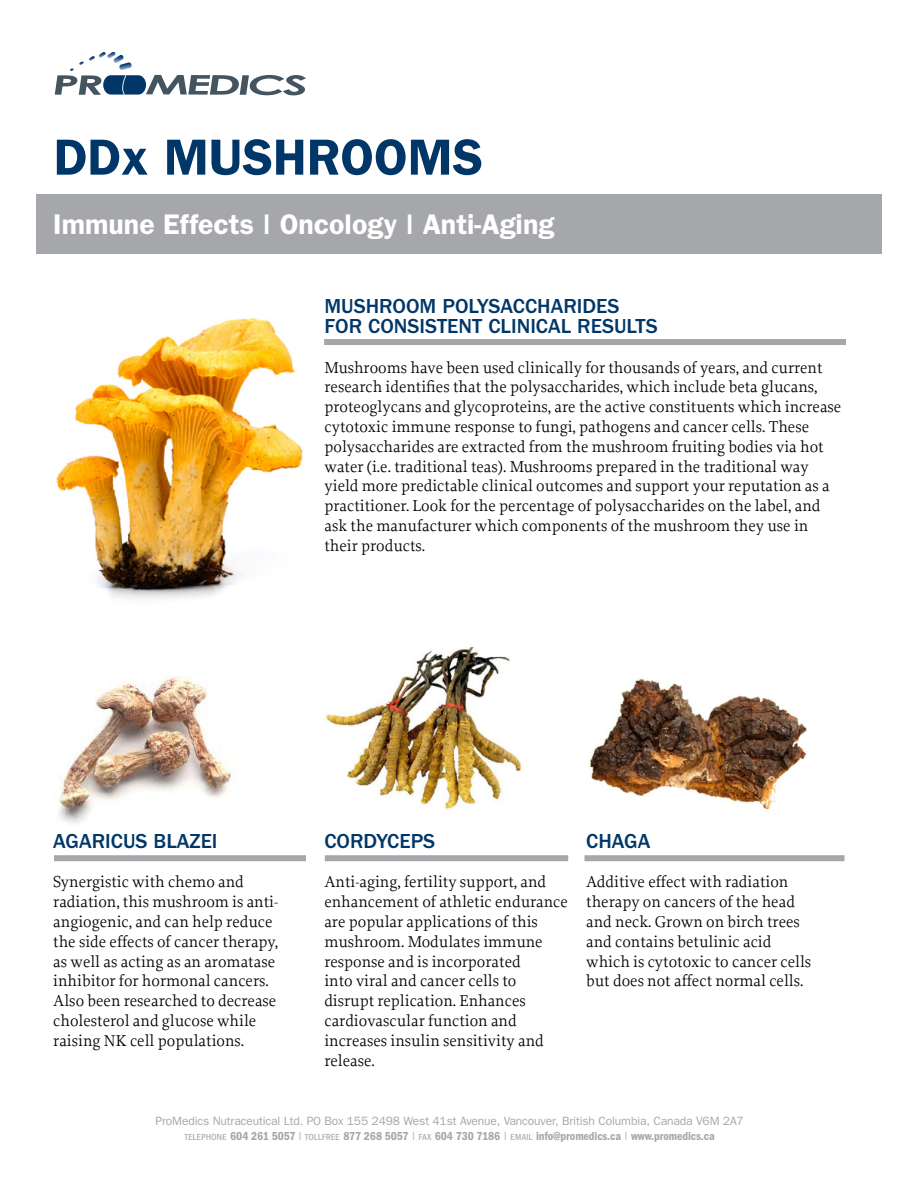
<style>
.page{position:relative;width:918px;height:1188px;background:#fff}
.page>*{position:absolute;margin:0;border:0;box-sizing:border-box;transform-origin:0 0}
.t1{font:600 51px "Franklin Gothic";color:#003768}
.t2{font:600 28.5px "Franklin Gothic";color:#fff}
.t3{font:500 21px/19.8px "Franklin Gothic";color:#003768}
.t4{font:16.5px/19.8px "Proforma";color:#000}
.t5{font:12px/15px "Franklin Gothic";letter-spacing:-.01em;color:#a5a7aa;text-align:center}
.s1{font-family:"Franklin Gothic SC";font-stretch:condensed}
.s2{font-weight:600;font-stretch:condensed}
</style>
<div class="page">
<div style="left:36px;top:194px;width:846px;height:60px;background:#a5a7aa"></div>
<img style="left:56px;top:318px;width:247px;height:282px">
<svg style="left:55px;top:52px;width:251px;height:43px"></svg>
<div style="left:324px;top:339px;width:522px;height:6px;background:#a5a7aa"></div>
<div style="left:54px;top:855px;width:252px;height:6px;background:#a5a7aa"></div>
<div style="left:585px;top:855px;width:260px;height:6px;background:#a5a7aa"></div>
<div style="left:325px;top:855px;width:243px;height:6px;background:#a5a7aa"></div>
<img style="left:326px;top:647px;width:196px;height:163px">
<img style="left:590px;top:678px;width:219px;height:132px">
<img style="left:59px;top:677px;width:176px;height:147px">
<h1 class="t1" style="left:54px;top:127px;width:431px">DDx MUSHROOMS</h1>
<h2 class="t2" style="left:53px;top:208px;width:503px">Immune Effects | Oncology | Anti-Aging</h2>
<p class="t3" style="left:325px;top:297px;width:335px">MUSHROOM POLYSACCHARIDES<br>FOR CONSISTENT CLINICAL RESULTS</p>
<p class="t4" style="left:325px;top:357px;width:518px">Mushrooms have been used clinically for thousands of years, and current research identifies that the polysaccharides, which include beta glucans, proteoglycans and glycoproteins, are the active constituents which increase cytotoxic immune response to fungi, pathogens and cancer cells. These polysaccharides are extracted from the mushroom fruiting bodies via hot water (i.e. traditional teas). Mushrooms prepared in the traditional way yield more predictable clinical outcomes and support your reputation as a practitioner. Look for the percentage of polysaccharides on the label, and ask the manufacturer which components of the mushroom they use in their products.</p>
<p class="t3" style="left:53px;top:831px;width:166px">AGARICUS BLAZEI</p>
<p class="t4" style="left:53px;top:872px;width:227px">Synergistic with chemo and radiation, this mushroom is anti&shy;angiogenic, and can help reduce the side effects of cancer therapy, as well as acting as an aromatase inhibitor for hormonal cancers.<br>Also been researched to decrease cholesterol and glucose while raising NK cell populations.</p>
<p class="t3" style="left:324px;top:831px;width:112px">CORDYCEPS</p>
<p class="t4" style="left:324px;top:872px;width:245px">Anti-aging, fertility support, and enhancement of athletic endurance are popular applications of this mushroom. Modulates immune response and is incorporated<br>into viral and cancer cells to disrupt replication. Enhances cardiovascular function and increases insulin sensitivity and release.</p>
<p class="t3" style="left:586px;top:831px;width:66px">CHAGA</p>
<p class="t4" style="left:586px;top:872px;width:227px">Additive effect with radiation therapy on cancers of the head and neck. Grown on birch trees and contains betulinic acid which is cytotoxic to cancer cells but does not affect normal cells.</p>
<p class="t5" style="left:155px;top:1113px;width:590px">ProMedics Nutraceutical Ltd. PO Box 155 2498 West 41st Avenue, Vancouver, British Columbia, Canada V6M 2A7 <span class="s1">telephone</span> <span class="s2">604 261 5057</span> | <span class="s1">tollfree</span> <span class="s2">877 268 5057</span> | <span class="s1">fax</span> <span class="s2">604 730 7186</span> | <span class="s1">email</span> <span class="s2">info@promedics.ca</span> | <span class="s2">www.promedics.ca</span></p>
</div>
